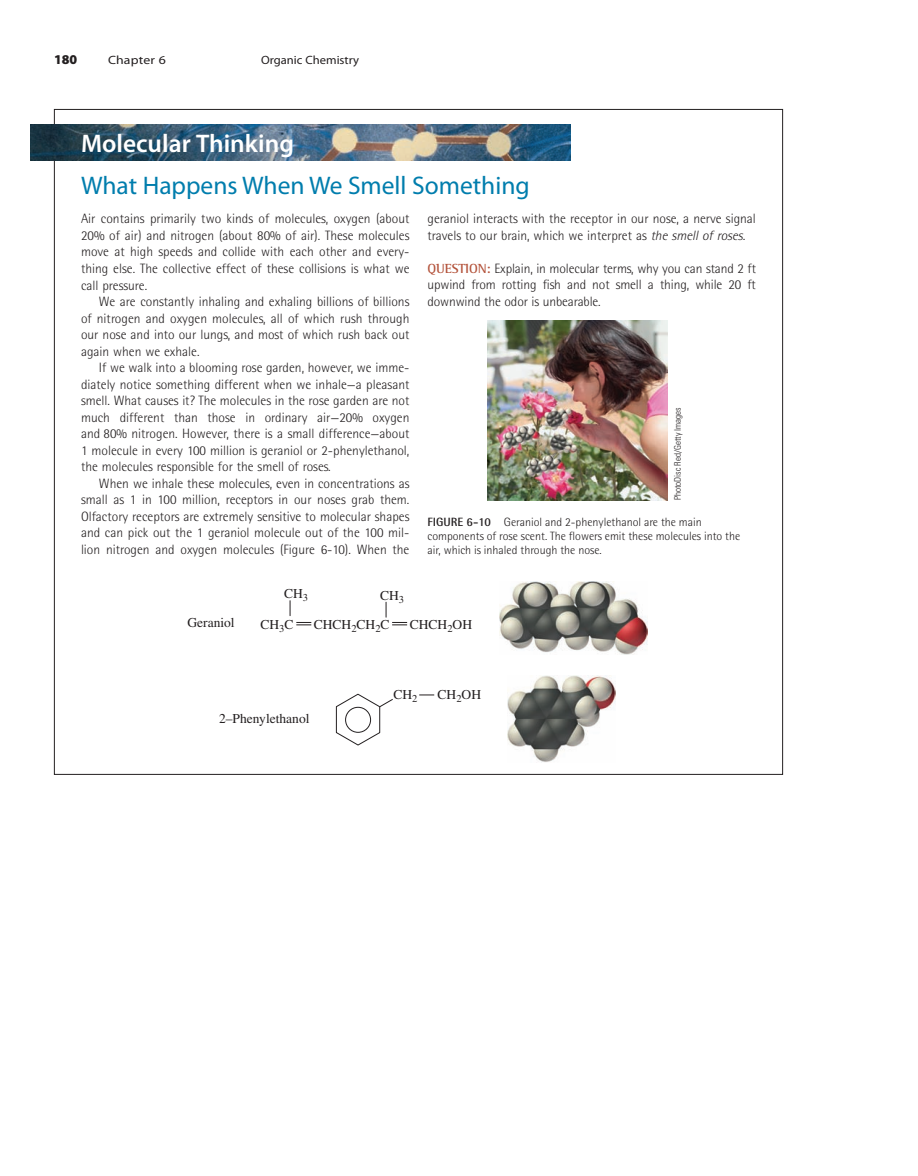
<style>
.page{position:relative;width:918px;height:1176px;background:#fff}
.page>*{position:absolute;margin:0;border:0;box-sizing:border-box;transform-origin:0 0}
.t1{font:25.5px/42px "Myriad Pro";color:#007dad}
.t2{font:300 13.5px/16.5px "Rotis Semi Sans";color:#231f20}
.t3{font:13.5px "Times";color:#231f20}
.t4{font:900 13.5px "Myriad Pro";color:#231f20}
.t5{font:300 12px/13.5px "Rotis Semi Sans";color:#231f20}
.t6{font:12px "Myriad Pro";color:#231f20;scale:1.05 1}
.t7{font:12px "Myriad Pro";color:#231f20;scale:1.15 1}
.t8{font:300 condensed 9px "Univers";color:#231f20}
.s1{font-weight:600;color:#fff}
.s2{font-style:italic}
.s3{font-family:"Rotis Semi Serif";font-weight:700;color:#b3523a}
.s4{font-weight:700}
</style>
<div class="page">
<img style="left:488px;top:320px;width:179px;height:180px">
<img style="left:499px;top:581px;width:149px;height:73px">
<svg style="left:290px;top:600px;width:1px;height:15px"></svg>
<svg style="left:296px;top:622px;width:15px;height:3px"></svg>
<svg style="left:386px;top:602px;width:21px;height:23px"></svg>
<img style="left:508px;top:675px;width:108px;height:87px">
<svg style="left:335px;top:693px;width:58px;height:52px"></svg>
<svg style="left:419px;top:694px;width:15px;height:1px"></svg>
<img style="left:31px;top:125px;width:540px;height:36px">
<p class="t4" style="left:54px;top:55px;width:25px">180</p>
<p class="t7" style="left:108px;top:56px;width:52px">Chapter 6</p>
<p class="t6" style="left:261px;top:56px;width:95px">Organic Chemistry</p>
<p class="t1" style="left:81px;top:125px;width:450px"><span class="s1">Molecular Thinking<br></span>What Happens When We Smell Something</p>
<p class="t2" style="left:81px;top:212px;width:330px">Air contains primarily two kinds of molecules, oxygen (about</p>
<p class="t2" style="left:81px;top:228px;width:330px">20% of air) and nitrogen (about 80% of air). These molecules</p>
<p class="t2" style="left:81px;top:245px;width:330px">move at high speeds and collide with each other and every-</p>
<p class="t2" style="left:81px;top:261px;width:330px">thing else. The collective effect of these collisions is what we</p>
<p class="t2" style="left:81px;top:278px;width:68px">call pressure.</p>
<p class="t2" style="left:99px;top:294px;width:312px">We are constantly inhaling and exhaling billions of billions</p>
<p class="t2" style="left:81px;top:311px;width:330px">of nitrogen and oxygen molecules, all of which rush through</p>
<p class="t2" style="left:81px;top:327px;width:330px">our nose and into our lungs, and most of which rush back out</p>
<p class="t2" style="left:81px;top:344px;width:120px">again when we exhale.</p>
<p class="t2" style="left:99px;top:360px;width:312px">If we walk into a blooming rose garden, however, we imme-</p>
<p class="t2" style="left:81px;top:377px;width:330px">diately notice something different when we inhale—a pleasant</p>
<p class="t2" style="left:81px;top:393px;width:330px">smell. What causes it? The molecules in the rose garden are not</p>
<p class="t2" style="left:81px;top:410px;width:330px">much different than those in ordinary air—20% oxygen</p>
<p class="t2" style="left:81px;top:426px;width:330px">and 80% nitrogen. However, there is a small difference—about</p>
<p class="t2" style="left:81px;top:443px;width:330px">1 molecule in every 100 million is geraniol or 2-phenylethanol,</p>
<p class="t2" style="left:81px;top:459px;width:251px">the molecules responsible for the smell of roses.</p>
<p class="t2" style="left:99px;top:476px;width:312px">When we inhale these molecules, even in concentrations as</p>
<p class="t2" style="left:81px;top:492px;width:330px">small as 1 in 100 million, receptors in our noses grab them.</p>
<p class="t2" style="left:81px;top:509px;width:330px">Olfactory receptors are extremely sensitive to molecular shapes</p>
<p class="t2" style="left:81px;top:525px;width:330px">and can pick out the 1 geraniol molecule out of the 100 mil-</p>
<p class="t2" style="left:81px;top:542px;width:330px">lion nitrogen and oxygen molecules (Figure 6-10). When the</p>
<p class="t3" style="left:284px;top:588px;width:25px">CH<sub>3</sub></p>
<p class="t3" style="left:380px;top:590px;width:26px">CH<sub>3</sub></p>
<p class="t2" style="left:428px;top:212px;width:330px">geraniol interacts with the receptor in our nose, a nerve signal travels to our brain, which we interpret as <span class="s2">the smell of roses.</span></p>
<p class="t2" style="left:428px;top:261px;width:330px;text-align:justify"><span class="s3">QUESTION:</span> Explain, in molecular terms, why you can stand 2 ft upwind from rotting fish and not smell a thing, while 20 ft downwind the odor is unbearable.</p>
<p class="t8" style="left:674px;top:500px;width:94px;rotate:-90deg">PhotoDisc Red/Getty Images</p>
<p class="t5" style="left:428px;top:516px;width:314px"><span class="s4">FIGURE 6-10</span> Geraniol and 2-phenylethanol are the main components of rose scent. The flowers emit these molecules into the air, which is inhaled through the nose.</p>
<p class="t3" style="left:188px;top:617px;width:49px">Geraniol</p>
<p class="t3" style="left:261px;top:619px;width:35px">CH<sub>3</sub>C</p>
<p class="t3" style="left:314px;top:619px;width:77px">CHCH<sub>2</sub>CH<sub>2</sub>C</p>
<p class="t3" style="left:410px;top:619px;width:64px">CHCH<sub>2</sub>OH</p>
<p class="t3" style="left:219px;top:713px;width:92px">2–Phenylethanol</p>
<p class="t3" style="left:393px;top:689px;width:26px">CH<sub>2</sub></p>
<p class="t3" style="left:438px;top:689px;width:45px">CH<sub>2</sub>OH</p>
</div>
